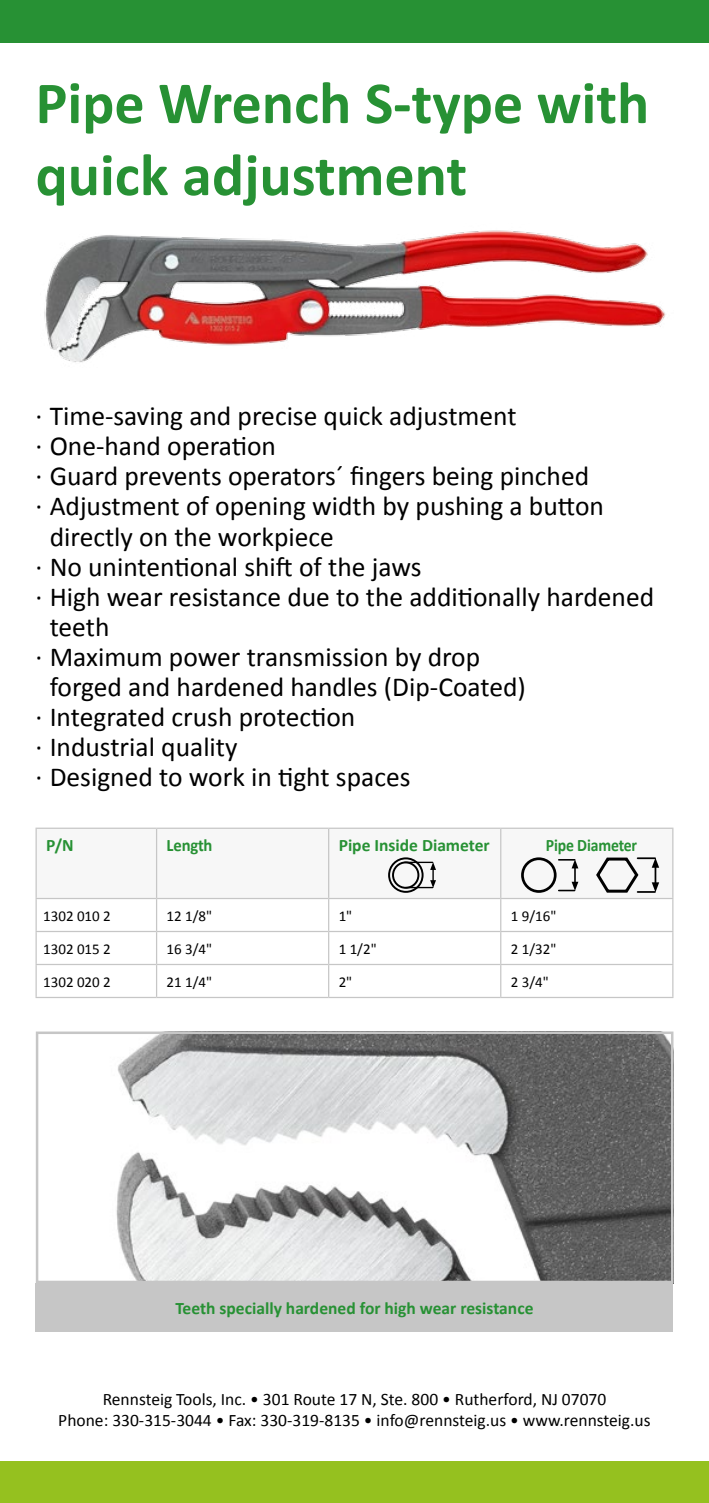
<style>
.page{position:relative;width:709px;height:1503px;background:#fff}
.page>*{position:absolute;margin:0;border:0;box-sizing:border-box;transform-origin:0 0}
.t1{font:700 60px/72px "Calibri";color:#279134}
.t2{font:27.5px "Calibri";color:#000}
.t3{font:17.5px/21px "Calibri";color:#000;text-align:center}
.t4{font:700 17.5px "Calibri";color:#279134}
.t5{font:700 17.5px "Calibri";color:#279134;scale:.9 1}
.t6{font:700 17.5px "Calibri";color:#279134;scale:.95 1}
.t7{font:15px "Calibri";color:#000}
</style>
<div class="page">
<div style="left:0;top:0;width:709px;height:42px;background:#279134"></div>
<div style="left:0;top:1461px;width:709px;height:41px;background:#95c11f"></div>
<img style="left:116px;top:1034px;width:554px;height:246px">
<div style="left:36px;top:1031px;width:637px;height:252px;border:2px solid #c6c6c6"></div>
<img style="left:44px;top:230px;width:622px;height:132px">
<svg style="left:37px;top:829px;width:635px;height:69px"></svg>
<hr style="left:35px;top:827px;width:122px;height:2px;background:#c6c6c6">
<hr style="left:35px;top:829px;width:2px;height:69px;background:#c6c6c6">
<hr style="left:157px;top:827px;width:172px;height:2px;background:#c6c6c6">
<hr style="left:156px;top:829px;width:1px;height:69px;background:#c6c6c6">
<hr style="left:329px;top:827px;width:172px;height:2px;background:#c6c6c6">
<hr style="left:328px;top:829px;width:1px;height:69px;background:#c6c6c6">
<hr style="left:501px;top:827px;width:172px;height:2px;background:#c6c6c6">
<hr style="left:500px;top:829px;width:1px;height:69px;background:#c6c6c6">
<hr style="left:672px;top:829px;width:1px;height:69px;background:#c6c6c6">
<hr style="left:35px;top:898px;width:122px;height:1px;background:#c6c6c6">
<hr style="left:35px;top:899px;width:2px;height:31px;background:#c6c6c6">
<hr style="left:157px;top:898px;width:172px;height:1px;background:#c6c6c6">
<hr style="left:156px;top:899px;width:1px;height:31px;background:#c6c6c6">
<hr style="left:329px;top:898px;width:172px;height:1px;background:#c6c6c6">
<hr style="left:328px;top:899px;width:1px;height:31px;background:#c6c6c6">
<hr style="left:501px;top:898px;width:172px;height:1px;background:#c6c6c6">
<hr style="left:500px;top:899px;width:1px;height:31px;background:#c6c6c6">
<hr style="left:672px;top:899px;width:1px;height:31px;background:#c6c6c6">
<hr style="left:35px;top:930px;width:122px;height:2px;background:#c6c6c6">
<hr style="left:35px;top:932px;width:2px;height:31px;background:#c6c6c6">
<hr style="left:157px;top:930px;width:172px;height:2px;background:#c6c6c6">
<hr style="left:156px;top:932px;width:1px;height:31px;background:#c6c6c6">
<hr style="left:329px;top:930px;width:172px;height:2px;background:#c6c6c6">
<hr style="left:328px;top:932px;width:1px;height:31px;background:#c6c6c6">
<hr style="left:501px;top:930px;width:172px;height:2px;background:#c6c6c6">
<hr style="left:500px;top:932px;width:1px;height:31px;background:#c6c6c6">
<hr style="left:672px;top:932px;width:1px;height:31px;background:#c6c6c6">
<hr style="left:35px;top:963px;width:122px;height:2px;background:#c6c6c6">
<hr style="left:35px;top:965px;width:2px;height:31px;background:#c6c6c6">
<hr style="left:157px;top:963px;width:172px;height:2px;background:#c6c6c6">
<hr style="left:156px;top:965px;width:1px;height:31px;background:#c6c6c6">
<hr style="left:329px;top:963px;width:172px;height:2px;background:#c6c6c6">
<hr style="left:328px;top:965px;width:1px;height:31px;background:#c6c6c6">
<hr style="left:501px;top:963px;width:172px;height:2px;background:#c6c6c6">
<hr style="left:500px;top:965px;width:1px;height:31px;background:#c6c6c6">
<hr style="left:672px;top:965px;width:1px;height:31px;background:#c6c6c6">
<hr style="left:35px;top:996px;width:122px;height:2px;background:#c6c6c6">
<hr style="left:157px;top:996px;width:172px;height:2px;background:#c6c6c6">
<hr style="left:329px;top:996px;width:172px;height:2px;background:#c6c6c6">
<hr style="left:501px;top:996px;width:172px;height:2px;background:#c6c6c6">
<div style="left:521px;top:857px;width:35px;height:35px;border:3px solid #000;border-radius:50%"></div>
<svg style="left:558px;top:859px;width:20px;height:32px"></svg>
<svg style="left:596px;top:857px;width:63px;height:35px"></svg>
<svg style="left:388px;top:857px;width:48px;height:35px"></svg>
<div style="left:35px;top:1283px;width:638px;height:48px;background:#c6c6c6"></div>
<h1 class="t1" style="left:35px;top:67px;width:615px">Pipe Wrench S-type with quick adjustment</h1>
<p class="t2" style="left:35px;top:399px;width:482px">· Time-saving and precise quick adjustment</p>
<p class="t2" style="left:35px;top:429px;width:242px">· One-hand operation</p>
<p class="t2" style="left:35px;top:459px;width:555px">· Guard prevents operators´ fingers being pinched</p>
<p class="t2" style="left:35px;top:489px;width:570px">· Adjustment of opening width by pushing a button</p>
<p class="t2" style="left:50px;top:519px;width:285px">directly on the workpiece</p>
<p class="t2" style="left:35px;top:549px;width:387px">· No unintentional shift of the jaws</p>
<p class="t2" style="left:35px;top:579px;width:620px">· High wear resistance due to the additionally hardened</p>
<p class="t2" style="left:50px;top:609px;width:61px">teeth</p>
<p class="t2" style="left:35px;top:639px;width:446px">· Maximum power transmission by drop</p>
<p class="t2" style="left:50px;top:669px;width:478px">forged and hardened handles (Dip-Coated)</p>
<p class="t2" style="left:35px;top:699px;width:321px">· Integrated crush protection</p>
<p class="t2" style="left:35px;top:729px;width:204px">· Industrial quality</p>
<p class="t2" style="left:35px;top:759px;width:376px">· Designed to work in tight spaces</p>
<p class="t4" style="left:46px;top:834px;width:29px">P/N</p>
<p class="t6" style="left:167px;top:834px;width:50px">Length</p>
<p class="t4" style="left:339px;top:834px;width:153px">Pipe Inside Diameter</p>
<p class="t5" style="left:546px;top:834px;width:103px">Pipe Diameter</p>
<p class="t7" style="left:43px;top:906px;width:69px">1302 010 2</p>
<p class="t7" style="left:167px;top:906px;width:47px">12 1/8"</p>
<p class="t7" style="left:339px;top:906px;width:15px">1"</p>
<p class="t7" style="left:511px;top:906px;width:47px">1 9/16"</p>
<p class="t7" style="left:43px;top:939px;width:69px">1302 015 2</p>
<p class="t7" style="left:167px;top:939px;width:47px">16 3/4"</p>
<p class="t7" style="left:339px;top:939px;width:40px">1 1/2"</p>
<p class="t7" style="left:511px;top:939px;width:47px">2 1/32"</p>
<p class="t7" style="left:43px;top:972px;width:69px">1302 020 2</p>
<p class="t7" style="left:167px;top:972px;width:47px">21 1/4"</p>
<p class="t7" style="left:339px;top:972px;width:15px">2"</p>
<p class="t7" style="left:511px;top:972px;width:40px">2 3/4"</p>
<p class="t4" style="left:175px;top:1296px;width:359px">Teeth specially hardened for high wear resistance</p>
<p class="t3" style="left:58px;top:1388px;width:594px">Rennsteig Tools, Inc. • 301 Route 17 N, Ste. 800 • Rutherford, NJ 07070<br>Phone: 330-315-3044 • Fax: 330-319-8135 • info@rennsteig.us • www.rennsteig.us</p>
</div>
